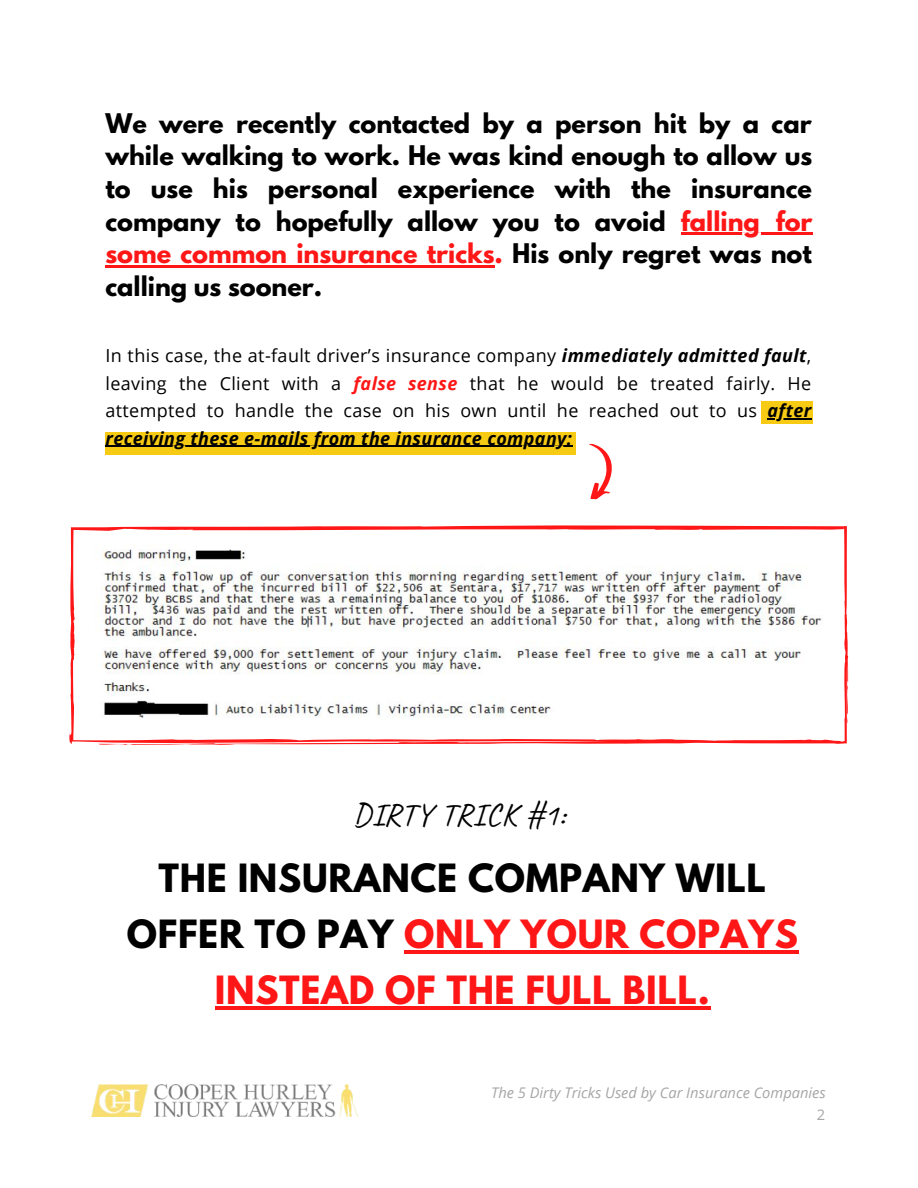
<style>
.page{position:relative;width:918px;height:1188px;background:#fff}
.page>*{position:absolute;margin:0;border:0;box-sizing:border-box;transform-origin:0 0}
.t1{font:700 34.5px/56.1px "League Spartan";letter-spacing:.02em;color:#ff1616;text-align:center}
.t2{font:31.5px "Caveat";letter-spacing:.02em;color:#000}
.t3{font:700 24px/32.5px "League Spartan";color:#000;text-align:justify}
.t4{font:18px/27.5px "Open Sans";letter-spacing:.02em;color:#000;text-align:justify}
.t5{font:italic 14.7px "Open Sans";color:#a6a6a6}
.t6{font:14.7px "Open Sans";color:#a6a6a6}
.s1{color:#ff1616}
.s2{font-weight:700;font-style:italic}
.s3{font-weight:700;font-style:italic;color:#ff1616}
.s4{color:#000}
</style>
<div class="page">
<div style="left:761px;top:401px;width:52px;height:23px;background:#f7ca14"></div>
<div style="left:105px;top:432px;width:470px;height:23px;background:#f7ca14"></div>
<svg style="left:69px;top:525px;width:779px;height:220px"></svg>
<img style="left:95px;top:544px;width:735px;height:183px">
<svg style="left:589px;top:443px;width:23px;height:57px"></svg>
<hr style="left:768px;top:418px;width:44px;height:1px;background:#000">
<hr style="left:105px;top:446px;width:467px;height:1px;background:#000">
<hr style="left:681px;top:233px;width:132px;height:2px;background:#ff1616">
<hr style="left:105px;top:265px;width:389px;height:2px;background:#ff1616">
<hr style="left:404px;top:950px;width:395px;height:3px;background:#ff1616">
<hr style="left:215px;top:1006px;width:496px;height:3px;background:#ff1616">
<img style="left:92px;top:1084px;width:266px;height:33px">
<p class="t3" style="left:105px;top:110px;width:709px">We were recently contacted by a person hit by a car while walking to work. He was kind enough to allow us to use his personal experience with the insurance company to hopefully allow you to avoid <span class="s1">falling for some common insurance tricks.</span> His only regret was not calling us sooner.</p>
<p class="t4" style="left:105px;top:342px;width:707px">In this case, the at-fault driver’s insurance company <span class="s2">immediately admitted fault</span>, leaving the Client with a <span class="s3">false sense</span> that he would be treated fairly. He attempted to handle the case on his own until he reached out to us <span class="s2">after receiving these e-mails from the insurance company:</span></p>
<h2 class="t2" style="left:353px;top:795px;width:214px">DIRTY TRICK #1:</h2>
<h1 class="t1" style="left:127px;top:854px;width:672px"><span class="s4">THE INSURANCE COMPANY WILL<br>OFFER TO PAY</span> ONLY YOUR COPAYS<br>INSTEAD OF THE FULL BILL.</h1>
<p class="t5" style="left:491px;top:1082px;width:336px">The 5 Dirty Tricks Used by Car Insurance Companies</p>
<p class="t6" style="left:817px;top:1105px;width:10px">2</p>
</div>
